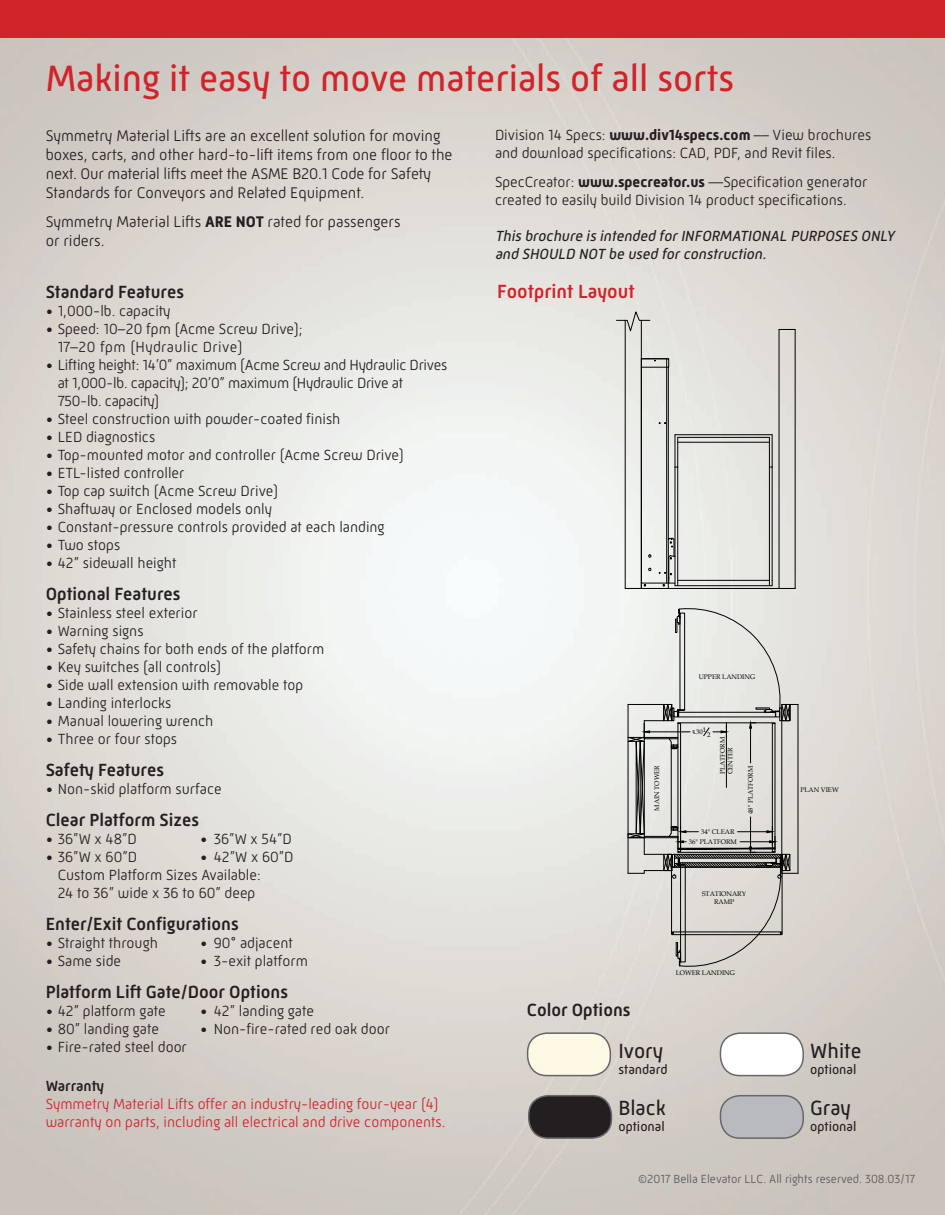
<style>
.page{position:relative;width:945px;height:1215px;background:#fff}
.page>*{position:absolute;margin:0;border:0;box-sizing:border-box;transform-origin:0 0}
.t1{font:37.5px "Mic 32 New";color:#d1232a}
.t2{font:21px "Mic 32 New";color:#231f20}
.t3{font:500 19.5px "Mic 32 New";color:#d1232a}
.t4{font:500 18px "Mic 32 New";color:#231f20}
.t5{font:300 15.75px/18.9px "Mic 32 New";color:#231f20}
.t6{font:300 15px/18px "Mic 32 New";color:#231f20}
.t7{font:300 15px/18px "Mic 32 New";letter-spacing:-.02em;color:#231f20}
.t8{font:300 15px/18px "Mic 32 New";color:#d1232a}
.t9{font:italic 15px/18px "Mic 32 New";color:#231f20}
.t10{font:500 15px "Mic 32 New";color:#231f20}
.t11{font:13.5px "Mic 32 New";color:#231f20}
.t12{font:300 12px "Mic 32 New";color:#57585a}
.t13{font:6.75px/7.9px "Book Antiqua";color:#000}
.s1{font-weight:700}
.s2{font-family:"ISOCPEUR";font-size:7.35px}
</style>
<div class="page">
<img style="left:0;top:38px;width:945px;height:1177px">
<div style="left:0;top:0;width:945px;height:38px;background:#d1232a"></div>
<hr style="left:675px;top:467px;width:1px;height:119px;background:#000">
<hr style="left:769px;top:467px;width:1px;height:119px;background:#000">
<hr style="left:666px;top:359px;width:1px;height:224px;background:#000">
<hr style="left:641px;top:588px;width:154px;height:1px;background:#000">
<hr style="left:678px;top:580px;width:91px;height:1px;background:#000">
<hr style="left:675px;top:585px;width:97px;height:1px;background:#000">
<hr style="left:641px;top:583px;width:34px;height:1px;background:#000">
<hr style="left:668px;top:367px;width:1px;height:221px;background:#000">
<div style="left:641px;top:358px;width:28px;height:10px;border:1px solid #000"></div>
<hr style="left:625px;top:320px;width:1px;height:268px;background:#000">
<hr style="left:641px;top:320px;width:1px;height:268px;background:#000">
<svg style="left:616px;top:310px;width:34px;height:23px"></svg>
<svg style="left:625px;top:584px;width:21px;height:5px"></svg>
<svg style="left:659px;top:538px;width:17px;height:48px"></svg>
<svg style="left:659px;top:422px;width:7px;height:2px"></svg>
<hr style="left:779px;top:329px;width:1px;height:259px;background:#000">
<hr style="left:795px;top:329px;width:1px;height:259px;background:#000">
<svg style="left:780px;top:329px;width:15px;height:1px"></svg>
<hr style="left:678px;top:442px;width:91px;height:1px;background:#000">
<svg style="left:642px;top:358px;width:26px;height:4px"></svg>
<hr style="left:772px;top:467px;width:1px;height:113px;background:#000">
<hr style="left:677px;top:467px;width:1px;height:119px;background:#000">
<hr style="left:675px;top:435px;width:1px;height:32px;background:#000">
<hr style="left:677px;top:437px;width:1px;height:30px;background:#000">
<hr style="left:772px;top:435px;width:1px;height:32px;background:#000">
<hr style="left:769px;top:437px;width:1px;height:30px;background:#000">
<hr style="left:675px;top:434px;width:97px;height:1px;background:#000">
<hr style="left:678px;top:437px;width:91px;height:1px;background:#000">
<hr style="left:798px;top:704px;width:1px;height:169px;background:#000">
<svg style="left:623px;top:606px;width:175px;height:363px;background:#d3d2ce"></svg>
<div style="left:528px;top:1033px;width:82px;height:43px;background:#fef9e5;border-radius:20px"></div>
<div style="left:527px;top:1032px;width:84px;height:44px;border:2px solid #656568;border-radius:20px"></div>
<div style="left:529px;top:1096px;width:82px;height:42px;background:#231f20;border-radius:20px"></div>
<div style="left:528px;top:1095px;width:84px;height:44px;border:2px solid #67676a;border-radius:20px"></div>
<div style="left:720px;top:1033px;width:83px;height:43px;background:#fff;border-radius:20px"></div>
<div style="left:720px;top:1032px;width:84px;height:44px;border:2px solid #67676a;border-radius:20px"></div>
<div style="left:720px;top:1096px;width:83px;height:42px;background:#b9babd;border-radius:20px"></div>
<div style="left:720px;top:1095px;width:84px;height:44px;border:2px solid #67676a;border-radius:20px"></div>
<h1 class="t1" style="left:46px;top:57px;width:690px">Making it easy to move materials of all sorts</h1>
<p class="t5" style="left:46px;top:126px;width:408px">Symmetry Material Lifts are an excellent solution for moving boxes, carts, and other hard-to-lift items from one floor to the next. Our material lifts meet the ASME B20.1 Code for Safety Standards for Conveyors and Related Equipment.</p>
<p class="t5" style="left:46px;top:212px;width:356px">Symmetry Material Lifts <span class="s1">ARE NOT</span> rated for passengers or riders.</p>
<p class="t4" style="left:46px;top:281px;width:140px">Standard Features</p>
<p class="t6" style="left:46px;top:301px;width:126px">• 1,000-lb. capacity</p>
<p class="t6" style="left:58px;top:319px;width:247px;text-indent:-12px">• Speed: 10–20 fpm (Acme Screw Drive);<br>17–20 fpm (Hydraulic Drive)</p>
<p class="t7" style="left:58px;top:355px;width:391px;text-indent:-12px">• Lifting height: 14’0” maximum (Acme Screw and Hydraulic Drives at 1,000-lb. capacity); 20’0” maximum (Hydraulic Drive at<br>750-lb. capacity)</p>
<p class="t6" style="left:46px;top:409px;width:296px">• Steel construction with powder-coated finish</p>
<p class="t6" style="left:46px;top:427px;width:111px">• LED diagnostics</p>
<p class="t6" style="left:46px;top:445px;width:360px">• Top-mounted motor and controller (Acme Screw Drive)</p>
<p class="t6" style="left:46px;top:463px;width:140px">• ETL-listed controller</p>
<p class="t6" style="left:46px;top:481px;width:234px">• Top cap switch (Acme Screw Drive)</p>
<p class="t6" style="left:46px;top:499px;width:228px">• Shaftway or Enclosed models only</p>
<p class="t6" style="left:46px;top:517px;width:340px">• Constant-pressure controls provided at each landing</p>
<p class="t6" style="left:46px;top:535px;width:76px">• Two stops</p>
<p class="t6" style="left:46px;top:553px;width:132px">• 42” sidewall height</p>
<p class="t4" style="left:46px;top:583px;width:136px">Optional Features</p>
<p class="t6" style="left:46px;top:604px;width:153px">• Stainless steel exterior</p>
<p class="t6" style="left:46px;top:622px;width:99px">• Warning signs</p>
<p class="t6" style="left:46px;top:640px;width:280px">• Safety chains for both ends of the platform</p>
<p class="t6" style="left:46px;top:658px;width:177px">• Key switches (all controls)</p>
<p class="t6" style="left:46px;top:676px;width:259px">• Side wall extension with removable top</p>
<p class="t6" style="left:46px;top:694px;width:127px">• Landing interlocks</p>
<p class="t6" style="left:46px;top:712px;width:169px">• Manual lowering wrench</p>
<p class="t6" style="left:46px;top:730px;width:133px">• Three or four stops</p>
<p class="t4" style="left:46px;top:759px;width:120px">Safety Features</p>
<p class="t6" style="left:46px;top:780px;width:177px">• Non-skid platform surface</p>
<p class="t4" style="left:46px;top:809px;width:155px">Clear Platform Sizes</p>
<p class="t6" style="left:46px;top:830px;width:93px">• 36”W x 48”D</p>
<p class="t6" style="left:200px;top:830px;width:93px">• 36”W x 54”D</p>
<p class="t6" style="left:46px;top:848px;width:93px">• 36”W x 60”D</p>
<p class="t6" style="left:495px;top:126px;width:378px">Division 14 Specs: <span class="s1">www.div14specs.com</span> –– View brochures and download specifications: CAD, PDF, and Revit files.</p>
<p class="t6" style="left:495px;top:173px;width:374px">SpecCreator: <span class="s1">www.specreator.us</span> ––Specification generator created to easily build Division 14 product specifications.</p>
<p class="t9" style="left:495px;top:227px;width:404px">This brochure is intended forINFORMATIONAL PURPOSES ONLY and SHOULD NOT be used forconstruction.</p>
<h3 class="t3" style="left:497px;top:281px;width:139px">Footprint Layout</h3>
<p class="t13" style="left:699px;top:673px;width:58px">UPPER LANDING</p>
<p class="t13" style="left:692px;top:728px;width:15px"><span class="s2">℄</span>301</p>
<p class="t13" style="left:707px;top:730px;width:5px">2</p>
<p class="t13" style="left:718px;top:774px;width:39px;rotate:-90deg">PLATFORM<br>CENTER</p>
<p class="t13" style="left:653px;top:811px;width:47px;rotate:-90deg">MAIN TOWER</p>
<p class="t13" style="left:746px;top:814px;width:50px;rotate:-90deg">48" PLATFORM</p>
<p class="t13" style="left:800px;top:785px;width:40px">PLAN VIEW</p>
<p class="t13" style="left:701px;top:828px;width:35px">34" CLEAR</p>
<p class="t13" style="left:689px;top:838px;width:50px">36" PLATFORM</p>
<p class="t6" style="left:58px;top:848px;width:237px;text-indent:142px">• 42”W x 60”D<br>Custom Platform Sizes Available:<br>24 to 36” wide x 36 to 60” deep</p>
<p class="t4" style="left:46px;top:914px;width:194px">Enter/Exit Configurations</p>
<p class="t6" style="left:46px;top:934px;width:114px">• Straight through</p>
<p class="t6" style="left:200px;top:934px;width:94px">• 90° adjacent</p>
<p class="t6" style="left:46px;top:952px;width:77px">• Same side</p>
<p class="t6" style="left:200px;top:952px;width:109px">• 3-exit platform</p>
<p class="t4" style="left:46px;top:982px;width:244px">Platform Lift Gate/Door Options</p>
<p class="t6" style="left:46px;top:1002px;width:122px">• 42” platform gate</p>
<p class="t6" style="left:200px;top:1002px;width:115px">• 42” landing gate</p>
<p class="t6" style="left:46px;top:1020px;width:115px">• 80” landing gate</p>
<p class="t6" style="left:200px;top:1020px;width:191px">• Non-fire-rated red oak door</p>
<p class="t6" style="left:46px;top:1038px;width:143px">• Fire-rated steel door</p>
<p class="t10" style="left:46px;top:1077px;width:60px">Warranty</p>
<p class="t8" style="left:46px;top:1095px;width:401px">Symmetry Material Lifts offer an industry-leading four-year (4) warranty on parts, including all electrical and drive components.</p>
<p class="t13" style="left:702px;top:889px;width:46px;text-align:center">STATIONARY<br>RAMP</p>
<p class="t13" style="left:676px;top:969px;width:61px">LOWER LANDING</p>
<p class="t4" style="left:527px;top:999px;width:105px">Color Options</p>
<h2 class="t2" style="left:618px;top:1038px;width:46px">Ivory</h2>
<p class="t11" style="left:618px;top:1062px;width:51px">standard</p>
<h2 class="t2" style="left:618px;top:1096px;width:49px">Black</h2>
<p class="t11" style="left:618px;top:1119px;width:48px">optional</p>
<h2 class="t2" style="left:810px;top:1038px;width:53px">White</h2>
<p class="t11" style="left:810px;top:1062px;width:48px">optional</p>
<h2 class="t2" style="left:810px;top:1096px;width:42px">Gray</h2>
<p class="t11" style="left:810px;top:1119px;width:48px">optional</p>
<p class="t12" style="left:638px;top:1172px;width:279px">©2017 Bella Elevator LLC. All rights reserved. 308.03/17</p>
</div>
